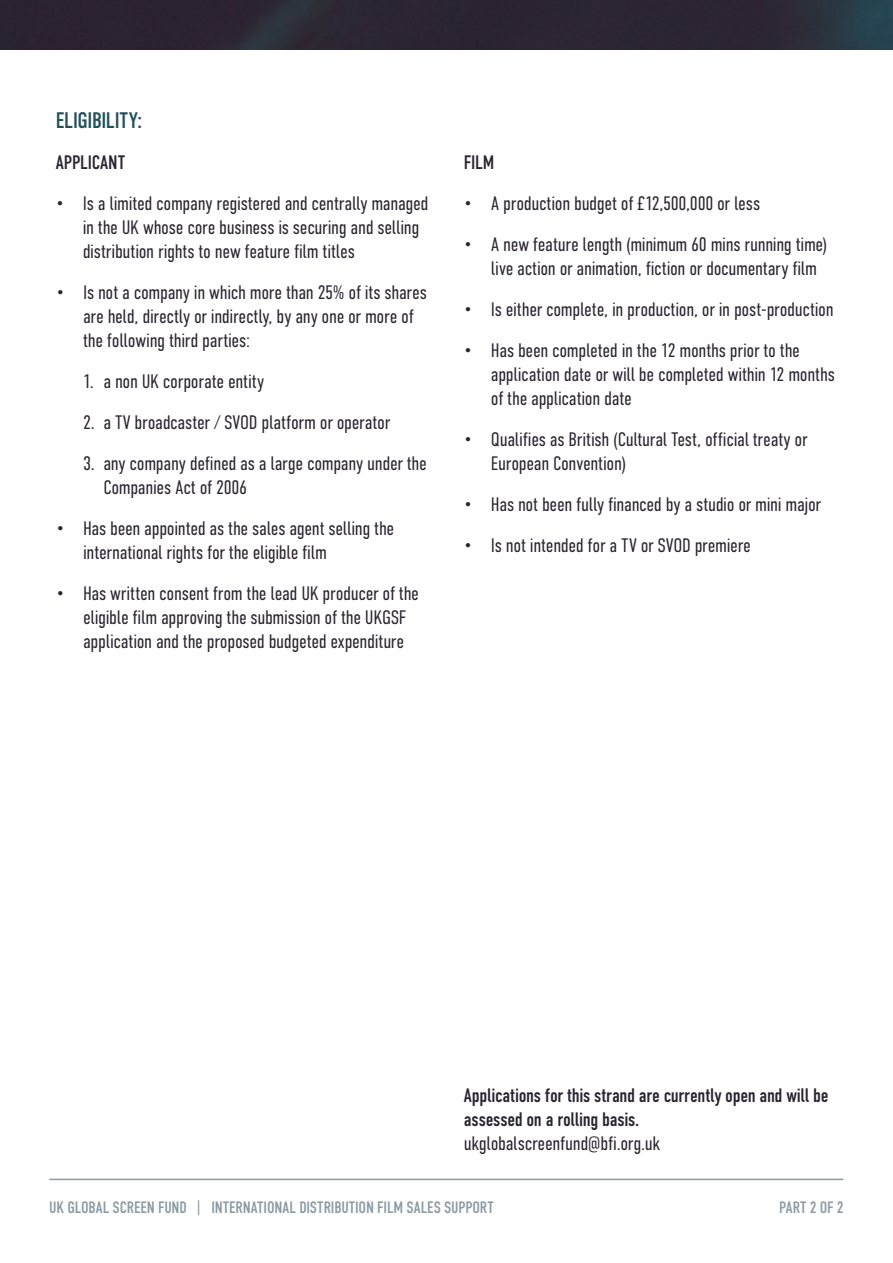
<style>
.page{position:relative;width:893px;height:1263px;background:#fff}
.page>*{position:absolute;margin:0;border:0;box-sizing:border-box;transform-origin:0 0}
.t1{font:22.5px "DIN Condensed";letter-spacing:-.015em;color:#22515d}
.t2{font:300 19.5px/24px "DIN Condensed";letter-spacing:-.02em;color:#2b2531}
.t3{font:19.5px/24px "DIN Condensed";letter-spacing:-.01em;color:#2b2531}
.t4{font:16.5px "DIN Condensed";letter-spacing:-.005em;color:#8b9aa3}
</style>
<div class="page">
<hr style="left:49px;top:1179px;width:794px;height:1px;background:#8b9aa3">
<img style="left:0;top:0;width:893px;height:49px">
<p class="t1" style="left:56px;top:108px;width:88px">ELIGIBILITY:</p>
<p class="t3" style="left:56px;top:151px;width:71px">APPLICANT</p>
<p class="t2" style="left:83px;top:191px;width:347px;text-indent:-27px">• Is a limited company registered and centrally managed in the UK whose core business is securing and selling distribution rights to new feature film titles</p>
<p class="t2" style="left:83px;top:280px;width:345px;text-indent:-27px">• Is not a company in which more than 25% of its shares are held, directly or indirectly, by any one or more of the following third parties:</p>
<p class="t2" style="left:83px;top:369px;width:183px">1. a non UK corporate entity</p>
<p class="t2" style="left:83px;top:410px;width:309px">2. a TV broadcaster / SVOD platform or operator</p>
<p class="t2" style="left:103px;top:451px;width:325px;text-indent:-20px">3. any company defined as a large company under the<br>Companies Act of 2006</p>
<p class="t2" style="left:83px;top:516px;width:313px;text-indent:-27px">• Has been appointed as the sales agent selling the international rights for the eligible film</p>
<p class="t2" style="left:83px;top:581px;width:337px;text-indent:-27px">• Has written consent from the lead UK producer of the eligible film approving the submission of the UKGSF application and the proposed budgeted expenditure</p>
<p class="t3" style="left:464px;top:151px;width:32px">FILM</p>
<p class="t2" style="left:464px;top:191px;width:298px">• A production budget of £12,500,000 or less</p>
<p class="t2" style="left:491px;top:232px;width:338px;text-indent:-27px">• A new feature length (minimum 60 mins running time) live action or animation, fiction or documentary film</p>
<p class="t2" style="left:464px;top:297px;width:371px">• Is either complete, in production, or in post-production</p>
<p class="t2" style="left:491px;top:338px;width:346px;text-indent:-27px">• Has been completed in the 12 months prior to the application date or will be completed within 12 months of the application date</p>
<p class="t2" style="left:491px;top:427px;width:318px;text-indent:-27px">• Qualifies as British (Cultural Test, official treaty or<br>European Convention)</p>
<p class="t2" style="left:464px;top:492px;width:359px">• Has not been fully financed by a studio or mini major</p>
<p class="t2" style="left:464px;top:533px;width:289px">• Is not intended for a TV or SVOD premiere</p>
<p class="t3" style="left:464px;top:1083px;width:366px">Applications for this strand are currently open and will be assessed on a rolling basis.</p>
<p class="t2" style="left:464px;top:1131px;width:198px">ukglobalscreenfund@bfi.org.uk</p>
<p class="t4" style="left:49px;top:1198px;width:446px">UK GLOBAL SCREEN FUND | INTERNATIONAL DISTRIBUTION FILM SALES SUPPORT</p>
<p class="t4" style="left:779px;top:1198px;width:66px">PART 2 OF 2</p>
</div>
